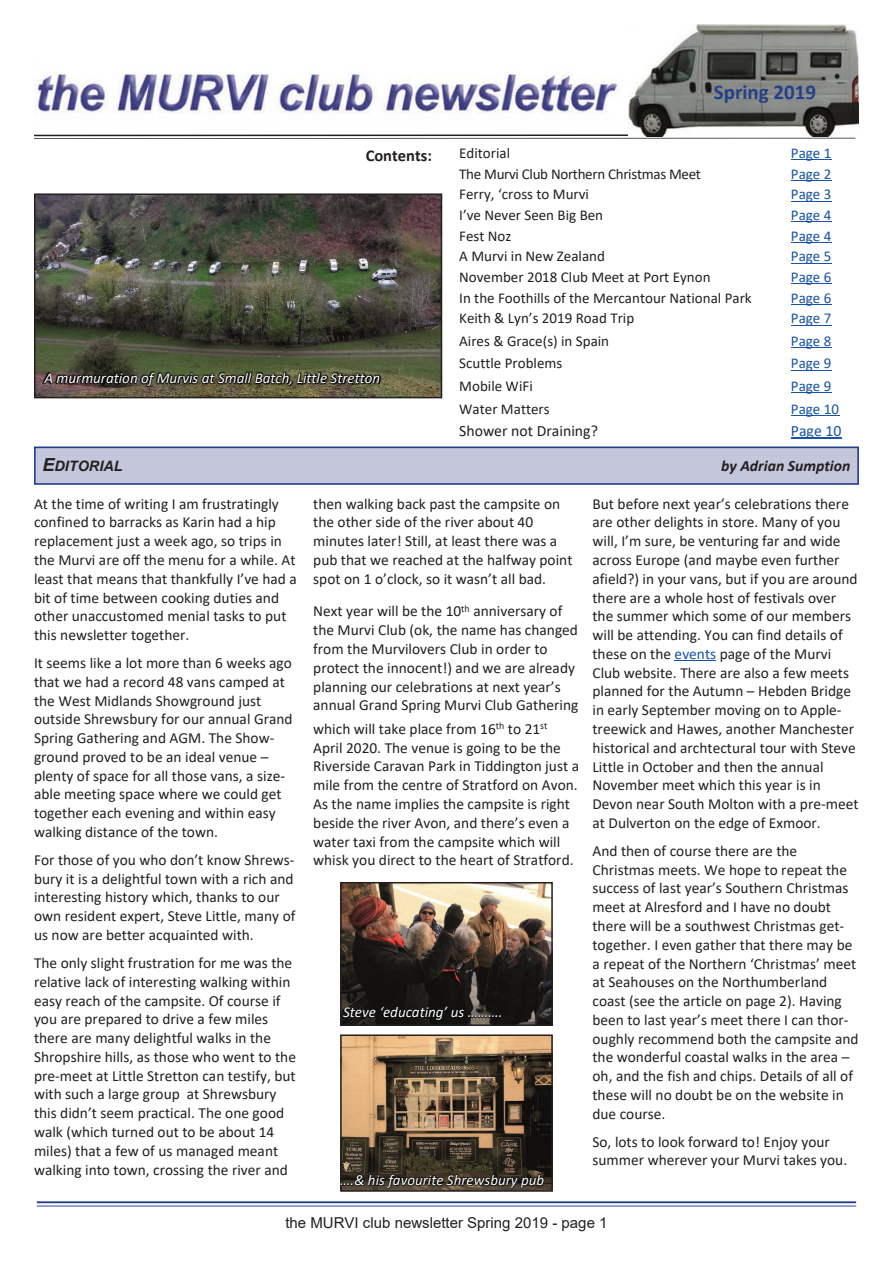
<style>
.page{position:relative;width:893px;height:1263px;background:#fff}
.page>*{position:absolute;margin:0;border:0;box-sizing:border-box;transform-origin:0 0}
.t1{font:700 21px "Calibri";color:#24408b}
.t2{font:700 16.5px "Calibri";color:#231f20}
.t3{font:15.75px "Calibri";color:#231f20}
.t4{font:italic 700 15.75px "Calibri";color:#231f20}
.t5{font:15.75px "Calibri";color:#1853a4}
.t6{font:15.3px/18.8px "Calibri";color:#231f20}
.t7{font:15px "Calibri";color:#231f20}
.t8{font:italic 15px "Calibri";color:#fff}
.t9{font:15px "Calibri";color:#1853a4}
.t10{font:15px "Arial";color:#231f20}
.t11{font:15px "Calibri";letter-spacing:-.02em;color:#231f20}
.t12{font:italic 700 14.4px "Arial";color:#231f20}
.s1{font-size:18px}
.s2{color:#1853a4}
</style>
<div class="page">
<img style="left:34px;top:74px;width:586px;height:39px">
<svg style="left:34px;top:134px;width:594px;height:2px"></svg>
<hr style="left:34px;top:138px;width:821px;height:1px;background:#231f20">
<img style="left:628px;top:25px;width:231px;height:111px">
<hr style="left:791px;top:159px;width:40px;height:1px;background:#1853a4">
<hr style="left:791px;top:180px;width:40px;height:1px;background:#1853a4">
<hr style="left:791px;top:201px;width:40px;height:1px;background:#1853a4">
<hr style="left:791px;top:221px;width:40px;height:1px;background:#1853a4">
<hr style="left:791px;top:242px;width:40px;height:1px;background:#1853a4">
<hr style="left:791px;top:263px;width:40px;height:1px;background:#1853a4">
<hr style="left:791px;top:283px;width:40px;height:1px;background:#1853a4">
<hr style="left:791px;top:304px;width:40px;height:1px;background:#1853a4">
<hr style="left:791px;top:325px;width:40px;height:1px;background:#1853a4">
<hr style="left:791px;top:347px;width:40px;height:1px;background:#1853a4">
<hr style="left:791px;top:370px;width:40px;height:1px;background:#1853a4">
<hr style="left:791px;top:392px;width:40px;height:1px;background:#1853a4">
<hr style="left:791px;top:415px;width:48px;height:1px;background:#1853a4">
<hr style="left:791px;top:437px;width:50px;height:1px;background:#1853a4">
<img style="left:37px;top:196px;width:402px;height:199px">
<div style="left:34px;top:193px;width:408px;height:205px;border:2px solid #231f20"></div>
<img style="left:42px;top:366px;width:395px;height:26px">
<hr style="left:37px;top:1205px;width:819px;height:1px;background:#243f8a">
<hr style="left:37px;top:1201px;width:819px;height:2px;background:#243f8a">
<div style="left:34px;top:446px;width:825px;height:39px;background:#c4c7db;border:2px solid #243f8a"></div>
<hr style="left:675px;top:660px;width:41px;height:1px;background:#1853a4">
<img style="left:343px;top:885px;width:207px;height:138px">
<div style="left:340px;top:882px;width:213px;height:144px;border:2px solid #231f20"></div>
<img style="left:342px;top:1001px;width:177px;height:21px">
<img style="left:343px;top:1037px;width:207px;height:132px">
<div style="left:340px;top:1034px;width:213px;height:158px;border:2px solid #231f20"></div>
<img style="left:340px;top:1169px;width:213px;height:21px">
<p class="t2" style="left:366px;top:149px;width:68px">Contents:</p>
<p class="t8" style="left:45px;top:372px;width:337px">A murmuration of Murvis at Small Batch, Little Stretton</p>
<h1 class="t1" style="left:714px;top:83px;width:104px">Spring 2019</h1>
<p class="t7" style="left:459px;top:147px;width:52px">Editorial</p>
<p class="t9" style="left:791px;top:147px;width:42px">Page 1</p>
<p class="t11" style="left:459px;top:168px;width:243px">The Murvi Club Northern Christmas Meet</p>
<p class="t9" style="left:791px;top:168px;width:42px">Page 2</p>
<p class="t7" style="left:459px;top:188px;width:131px">Ferry, ‘cross to Murvi</p>
<p class="t9" style="left:791px;top:188px;width:42px">Page 3</p>
<p class="t7" style="left:459px;top:209px;width:145px">I’ve Never Seen Big Ben</p>
<p class="t9" style="left:791px;top:209px;width:42px">Page 4</p>
<p class="t7" style="left:459px;top:229px;width:54px">Fest Noz</p>
<p class="t9" style="left:791px;top:229px;width:42px">Page 4</p>
<p class="t7" style="left:459px;top:250px;width:147px">A Murvi in New Zealand</p>
<p class="t9" style="left:791px;top:250px;width:42px">Page 5</p>
<p class="t7" style="left:459px;top:271px;width:253px">November 2018 Club Meet at Port Eynon</p>
<p class="t9" style="left:791px;top:271px;width:42px">Page 6</p>
<p class="t7" style="left:459px;top:291px;width:294px">In the Foothills of the Mercantour National Park</p>
<p class="t9" style="left:791px;top:291px;width:42px">Page 6</p>
<p class="t7" style="left:459px;top:312px;width:176px">Keith &amp; Lyn’s 2019 Road Trip</p>
<p class="t9" style="left:791px;top:312px;width:42px">Page 7</p>
<p class="t7" style="left:459px;top:335px;width:151px">Aires &amp; Grace(s) in Spain</p>
<p class="t9" style="left:791px;top:335px;width:42px">Page 8</p>
<p class="t7" style="left:459px;top:357px;width:105px">Scuttle Problems</p>
<p class="t9" style="left:791px;top:357px;width:42px">Page 9</p>
<p class="t7" style="left:459px;top:380px;width:75px">Mobile WiFi</p>
<p class="t9" style="left:791px;top:380px;width:42px">Page 9</p>
<p class="t7" style="left:459px;top:402px;width:92px">Water Matters</p>
<p class="t9" style="left:791px;top:402px;width:50px">Page 10</p>
<p class="t3" style="left:459px;top:424px;width:140px">Shower not Draining?</p>
<p class="t5" style="left:791px;top:424px;width:52px">Page 10</p>
<p class="t12" style="left:43px;top:460px;width:82px"><span class="s1">E</span>DITORIAL</p>
<p class="t4" style="left:721px;top:459px;width:131px">by Adrian Sumption</p>
<p class="t6" style="left:34px;top:495px;width:264px">At the time of writing I am frustratingly confined to barracks as Karin had a hip replacement just a week ago, so trips in the Murvi are off the menu for a while. At least that means that thankfully I’ve had a bit of time between cooking duties and other unaccustomed menial tasks to put this newsletter together.</p>
<p class="t6" style="left:34px;top:655px;width:260px">It seems like a lot more than 6 weeks ago that we had a record 48 vans camped at the West Midlands Showground just outside Shrewsbury for our annual Grand Spring Gathering and AGM. The Show&shy;ground proved to be an ideal venue – plenty of space for all those vans, a size&shy;able meeting space where we could get together each evening and within easy walking distance of the town.</p>
<p class="t6" style="left:34px;top:852px;width:263px">For those of you who don’t know Shrews&shy;bury it is a delightful town with a rich and interesting history which, thanks to our own resident expert, Steve Little, many of us now are better acquainted with.</p>
<p class="t6" style="left:34px;top:955px;width:264px">The only slight frustration for me was the relative lack of interesting walking within easy reach of the campsite. Of course if you are prepared to drive a few miles there are many delightful walks in the Shropshire hills, as those who went to the pre-meet at Little Stretton can testify, but with such a large group at Shrewsbury this didn’t seem practical. The one good walk (which turned out to be about 14 miles) that a few of us managed meant walking into town, crossing the river and</p>
<p class="t6" style="left:592px;top:495px;width:268px">But before next year’s celebrations there are other delights in store. Many of you will, I’m sure, be venturing far and wide across Europe (and maybe even further afield?) in your vans, but if you are around there are a whole host of festivals over the summer which some of our members will be attending. You can find details of these on the <span class="s2">events</span> page of the Murvi Club website. There are also a few meets planned for the Autumn – Hebden Bridge in early September moving on to Apple&shy;treewick and Hawes, another Manchester historical and archtectural tour with Steve Little in October and then the annual November meet which this year is in Devon near South Molton with a pre-meet at Dulverton on the edge of Exmoor.</p>
<p class="t6" style="left:592px;top:843px;width:268px">And then of course there are the Christmas meets. We hope to repeat the success of last year’s Southern Christmas meet at Alresford and I have no doubt there will be a southwest Christmas get&shy;together. I even gather that there may be a repeat of the Northern ‘Christmas’ meet at Seahouses on the Northumberland coast (see the article on page 2). Having been to last year’s meet there I can thor&shy;oughly recommend both the campsite and the wonderful coastal walks in the area – oh, and the fish and chips. Details of all of these will no doubt be on the website in due course.</p>
<p class="t6" style="left:592px;top:1133px;width:256px">So, lots to look forward to! Enjoy your summer wherever your Murvi takes you.</p>
<p class="t6" style="left:313px;top:495px;width:261px">then walking back past the campsite on the other side of the river about 40 minutes later! Still, at least there was a pub that we reached at the halfway point spot on 1 o’clock, so it wasn’t all bad.</p>
<p class="t6" style="left:313px;top:603px;width:267px">Next year will be the 10<sup>th</sup> anniversary of the Murvi Club (ok, the name has changed from the Murvilovers Club in order to protect the innocent!) and we are already planning our celebrations at next year’s annual Grand Spring Murvi Club Gathering</p>
<p class="t6" style="left:313px;top:721px;width:267px">which will take place from 16<sup>th</sup> to 21<sup>st </sup>April 2020. The venue is going to be the Riverside Caravan Park in Tiddington just a mile from the centre of Stratford on Avon.<br>As the name implies the campsite is right beside the river Avon, and there’s even a water taxi from the campsite which will whisk you direct to the heart of Stratford.</p>
<p class="t8" style="left:343px;top:1006px;width:161px">Steve ‘educating’ us ……….</p>
<p class="t8" style="left:340px;top:1173px;width:206px">….&amp; his favourite Shrewsbury pub</p>
<p class="t10" style="left:285px;top:1217px;width:324px">the MURVI club newsletter Spring 2019 - page 1</p>
</div>
